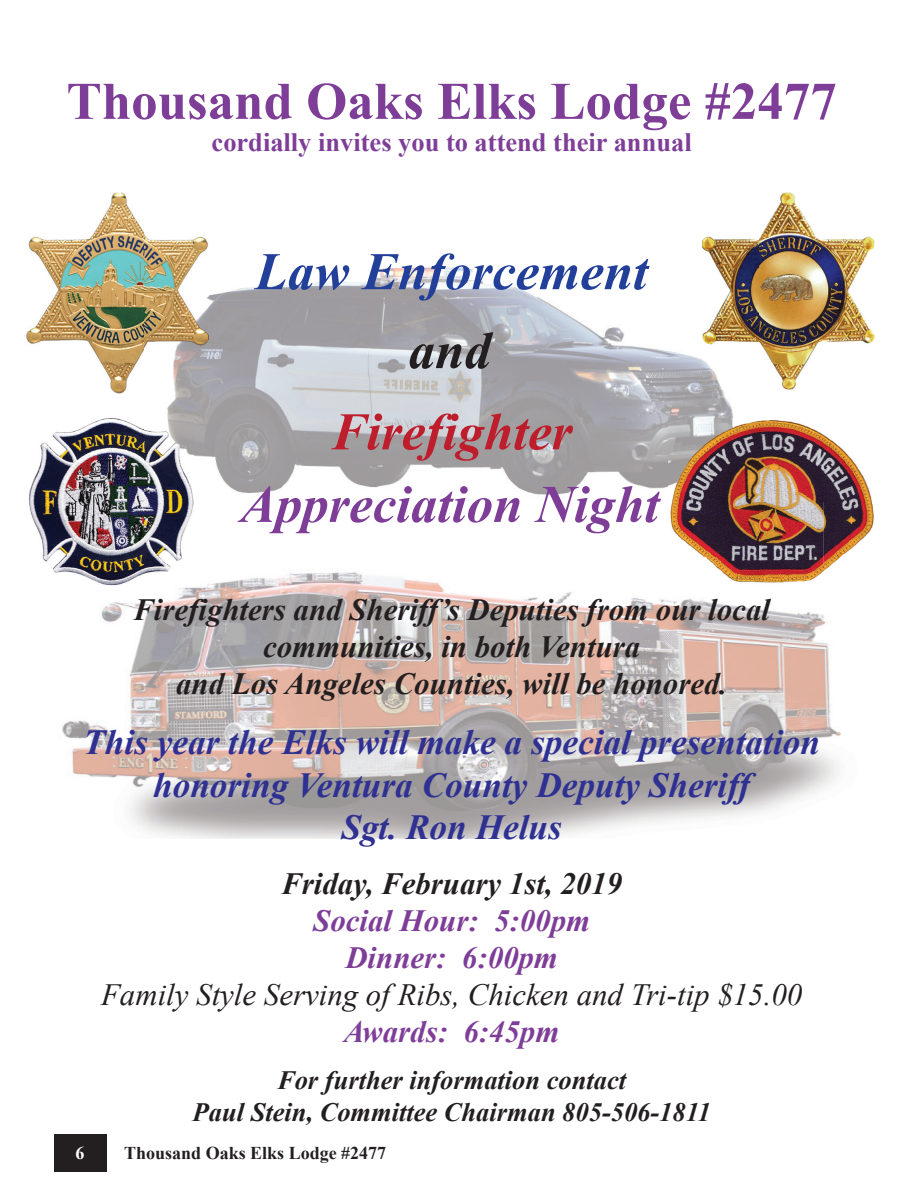
<style>
.page{position:relative;width:918px;height:1188px;background:#fff}
.page>*{position:absolute;margin:0;border:0;box-sizing:border-box;transform-origin:0 0}
.t1{font:700 52.95px "Times New Roman";color:#7e3e98}
.t2{font:italic 700 52.95px "Times New Roman";color:#7e3e98}
.t3{font:italic 700 52.95px "Times New Roman";color:#223f99}
.t4{font:italic 700 52.95px "Times New Roman";color:#be1d2c}
.t5{font:italic 700 52.95px "Times New Roman";color:#231f20}
.t6{font:italic 700 35.25px/42.3px "Times New Roman";color:#2e3092;text-align:center}
.t7{font:italic 700 30.9px/37px "Times New Roman";color:#231f20;text-align:center}
.t8{font:italic 30.9px "Times New Roman";color:#231f20}
.t9{font:italic 700 30.9px/37px "Times New Roman";color:#7e3e98;text-align:center}
.t10{font:italic 700 26.4px/31.8px "Times New Roman";color:#231f20;text-align:center}
.t11{font:700 26.4px "Times New Roman";color:#7e3e98}
.t12{font:700 18px "Times New Roman";color:#231f20}
.t13{font:700 18px "Times New Roman";color:#fff}
</style>
<div class="page">
<div style="left:54px;top:1134px;width:52px;height:38px;background:#231f20"></div>
<img style="left:167px;top:267px;width:567px;height:228px">
<img style="left:62px;top:572px;width:779px;height:267px">
<img style="left:26px;top:193px;width:182px;height:200px">
<img style="left:702px;top:193px;width:173px;height:196px">
<img style="left:29px;top:418px;width:165px;height:168px">
<img style="left:145px;top:418px;width:49px;height:139px">
<img style="left:759px;top:420px;width:64px;height:82px">
<img style="left:823px;top:434px;width:51px;height:130px">
<img style="left:720px;top:502px;width:104px;height:62px">
<img style="left:705px;top:557px;width:15px;height:7px">
<img style="left:669px;top:418px;width:90px;height:139px">
<img style="left:669px;top:564px;width:172px;height:22px">
<h1 class="t1" style="left:66px;top:65px;width:772px">Thousand Oaks Elks Lodge #2477</h1>
<p class="t11" style="left:212px;top:124px;width:482px">cordially invites you to attend their annual</p>
<h1 class="t3" style="left:255px;top:235px;width:394px">Law Enforcement</h1>
<h1 class="t5" style="left:409px;top:313px;width:84px">and</h1>
<h1 class="t4" style="left:331px;top:395px;width:243px">Firefighter</h1>
<h1 class="t2" style="left:240px;top:467px;width:420px">Appreciation Night</h1>
<p class="t7" style="left:133px;top:590px;width:638px">Firefighters and Sheriff’s Deputies from our local communities, in both Ventura<br>and Los Angeles Counties, will be honored.</p>
<p class="t6" style="left:83px;top:720px;width:738px">This year the Elks will make a special presentation honoring Ventura County Deputy Sheriff<br>Sgt. Ron Helus</p>
<p class="t7" style="left:281px;top:864px;width:342px">Friday, February 1st, 2019</p>
<p class="t9" style="left:313px;top:901px;width:278px">Social Hour: 5:00pm<br>Dinner: 6:00pm</p>
<p class="t8" style="left:101px;top:973px;width:703px">Family Style Serving of Ribs, Chicken and Tri-tip $15.00</p>
<p class="t9" style="left:344px;top:1012px;width:217px">Awards: 6:45pm</p>
<p class="t10" style="left:193px;top:1063px;width:520px">For further information contact<br>Paul Stein, Committee Chairman 805-506-1811</p>
<p class="t13" style="left:76px;top:1141px;width:10px">6</p>
<p class="t12" style="left:124px;top:1141px;width:264px">Thousand Oaks Elks Lodge #2477</p>
</div>
